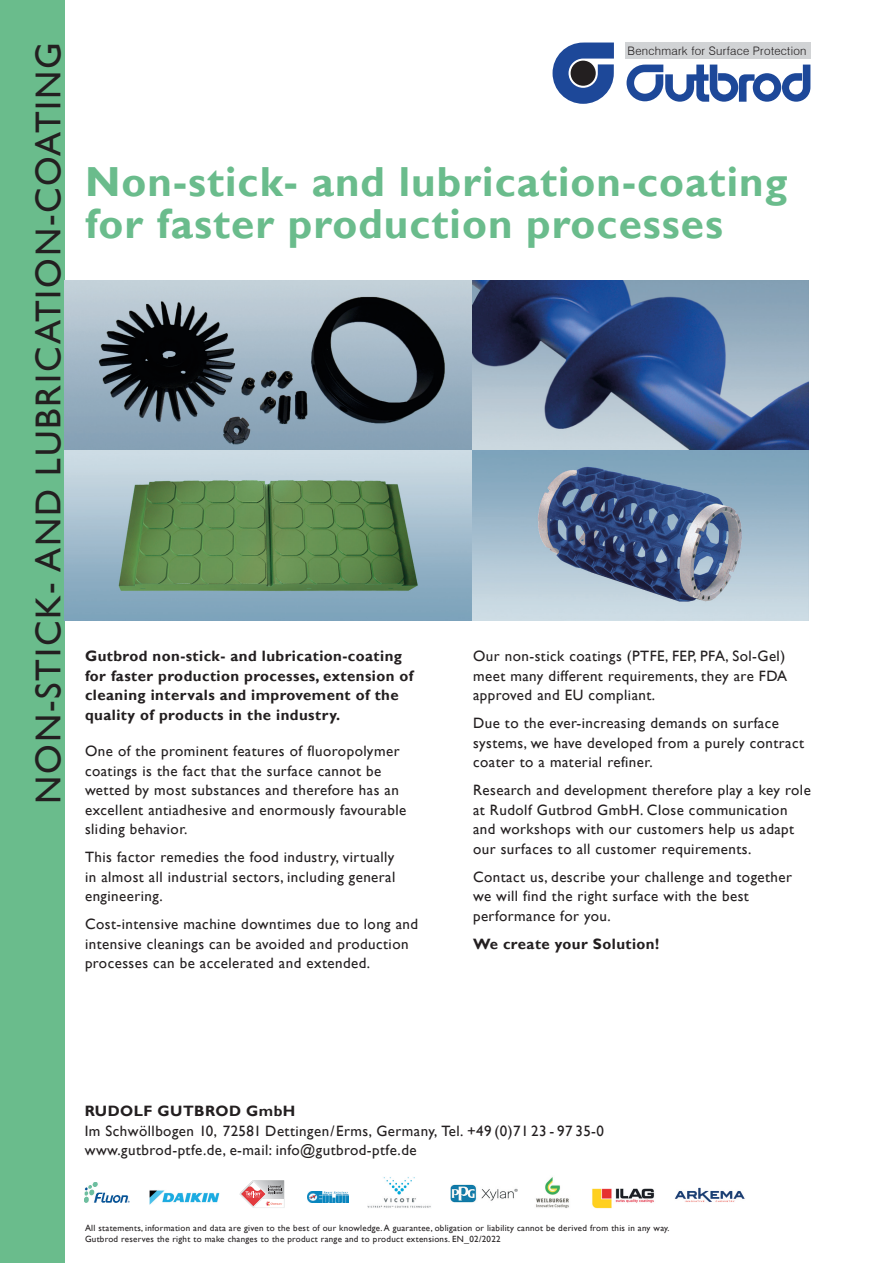
<style>
.page{position:relative;width:893px;height:1263px;background:#fff}
.page>*{position:absolute;margin:0;border:0;box-sizing:border-box;transform-origin:0 0}
.t1{font:700 42px/42px "Gill Sans";letter-spacing:.025em;color:#6abc8c}
.t2{font:36px "Gill Sans";letter-spacing:.05em;color:#231f20}
.t3{font:15px/19.5px "Gill Sans";letter-spacing:.03em;color:#231f20}
.t4{font:700 15px/19.5px "Gill Sans";letter-spacing:.03em;color:#231f20}
.t5{font:300 11.7px "Swiss 721 BT";letter-spacing:.025em;color:#231f20}
.t6{font:9px/10.5px "Gill Sans";letter-spacing:.03em;color:#231f20}
</style>
<div class="page">
<img style="left:536px;top:1177px;width:33px;height:31px">
<img style="left:592px;top:1188px;width:63px;height:21px">
<img style="left:367px;top:1177px;width:64px;height:31px">
<img style="left:675px;top:1187px;width:70px;height:15px">
<img style="left:150px;top:1190px;width:69px;height:15px">
<img style="left:308px;top:1191px;width:40px;height:11px">
<img style="left:85px;top:1182px;width:44px;height:20px">
<svg style="left:239px;top:1180px;width:45px;height:28px"></svg>
<img style="left:450px;top:1185px;width:67px;height:17px">
<svg style="left:553px;top:43px;width:61px;height:61px"></svg>
<svg style="left:627px;top:65px;width:183px;height:37px"></svg>
<div style="left:624px;top:43px;width:186px;height:16px;background:#d1d3d5"></div>
<div style="left:0;top:0;width:65px;height:1263px;background:#6abc8c"></div>
<img style="left:65px;top:281px;width:744px;height:340px">
<h2 class="t2" style="left:27px;top:804px;width:763px;rotate:-90deg">NON-STICK- AND LUBRICATION-COATING</h2>
<p class="t5" style="left:628px;top:43px;width:180px">Benchmark for Surface Protection</p>
<h1 class="t1" style="left:85px;top:162px;width:704px">Non-stick- and lubrication-coating for faster production processes</h1>
<p class="t4" style="left:85px;top:647px;width:330px">Gutbrod non-stick- and lubrication-coating for faster production processes, extension of cleaning intervals and improvement of the quality of products in the industry.</p>
<p class="t3" style="left:85px;top:741px;width:323px">One of the prominent features of fluoropolymer coatings is the fact that the surface cannot be wetted by most substances and therefore has an excellent antiadhesive and enormously favourable sliding behavior.</p>
<p class="t3" style="left:85px;top:847px;width:312px;text-align:justify">This factor remedies the food industry, virtually in almost all industrial sectors, including general engineering.</p>
<p class="t3" style="left:85px;top:914px;width:335px">Cost-intensive machine downtimes due to long and intensive cleanings can be avoided and production processes can be accelerated and extended.</p>
<p class="t3" style="left:473px;top:646px;width:316px">Our non-stick coatings (PTFE, FEP, PFA, Sol-Gel) meet many different requirements, they are FDA approved and EU compliant.</p>
<p class="t3" style="left:473px;top:713px;width:333px">Due to the ever-increasing demands on surface systems, we have developed from a purely contract coater to a material refiner.</p>
<p class="t3" style="left:473px;top:780px;width:339px">Research and development therefore play a key role at Rudolf Gutbrod GmbH. Close communication and workshops with our customers help us adapt our surfaces to all customer requirements.</p>
<p class="t3" style="left:473px;top:867px;width:321px">Contact us, describe your challenge and together we will find the right surface with the best performance for you.</p>
<p class="t4" style="left:473px;top:934px;width:188px">We create your Solution!</p>
<p class="t4" style="left:85px;top:1101px;width:212px">RUDOLF GUTBROD GmbH</p>
<p class="t3" style="left:85px;top:1121px;width:521px">Im Schwöllbogen 10, 72581 Dettingen/Erms, Germany, Tel. +49 (0)71 23 - 97 35-0 www.gutbrod-ptfe.de, e-mail: info@gutbrod-ptfe.de</p>
<p class="t6" style="left:85px;top:1223px;width:586px">All statements, information and data are given to the best of our knowledge. A guarantee, obligation or liability cannot be derived from this in any way.<br>Gutbrod reserves the right to make changes to the product range and to product extensions. EN_02/2022</p>
</div>
